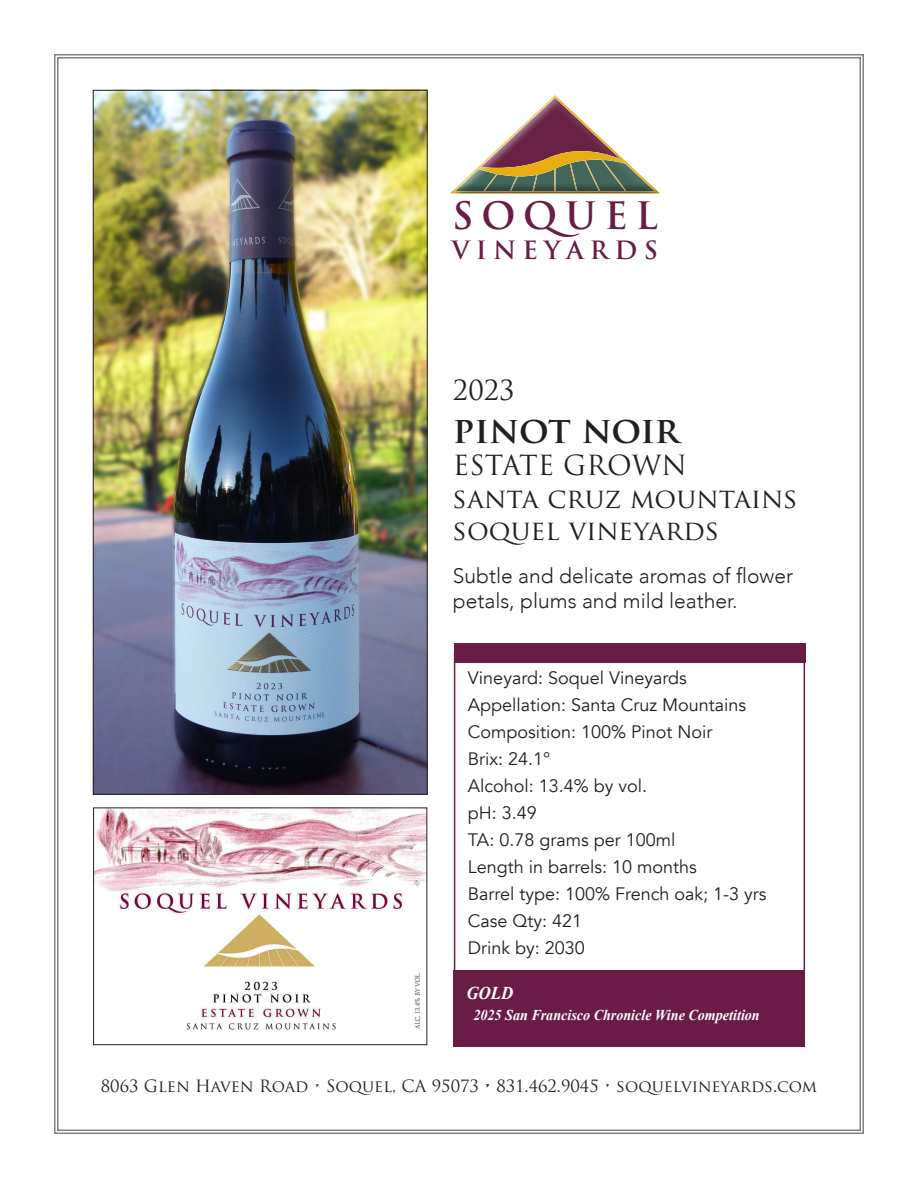
<style>
.page{position:relative;width:918px;height:1188px;background:#fff}
.page>*{position:absolute;margin:0;border:0;box-sizing:border-box;transform-origin:0 0}
.t1{font:700 36.75px "Trajan Pro";letter-spacing:.21em;color:#691d45}
.t2{font:700 36px "Trajan Pro";letter-spacing:-.01em;color:#231f20}
.t3{font:27px "Trajan Pro";color:#231f20}
.t4{font:700 24.6px "Trajan Pro";letter-spacing:.25em;color:#691d45}
.t5{font:300 21px/25.2px "Avenir";color:#231f20}
.t6{font:18px "Avenir";color:#231f20}
.t7{font:italic 700 18px "Times New Roman";color:#fff;scale:.94 1}
.t8{font:16.5px "Trajan Pro";color:#231f20}
.t9{font:italic 700 15px "Times New Roman";color:#fff;scale:.94 1}
.s1{font-weight:700}
</style>
<div class="page">
<img style="left:54px;top:54px;width:810px;height:1080px">
<div style="left:454px;top:643px;width:352px;height:19px;background:#691d45"></div>
<div style="left:448px;top:95px;width:213px;height:99px;background:#fff;opacity:.75"></div>
<div style="left:448px;top:150px;width:213px;height:44px;background:#231f20;opacity:.75"></div>
<div style="left:454px;top:970px;width:351px;height:77px;background:#691d45"></div>
<img style="left:95px;top:810px;width:330px;height:233px">
<div style="left:93px;top:808px;width:334px;height:237px;border:1px solid #231f20"></div>
<p class="t1" style="left:452px;top:193px;width:207px">SOQUEL</p>
<p class="t4" style="left:452px;top:235px;width:208px">VINEYARDS</p>
<p class="t3" style="left:453px;top:373px;width:63px">2023</p>
<p class="t2" style="left:453px;top:408px;width:228px">pinot noir</p>
<p class="t3" style="left:453px;top:449px;width:236px">ESTATE GROWN</p>
<p class="t3" style="left:453px;top:481px;width:346px">santa cruz mountains</p>
<p class="t3" style="left:453px;top:513px;width:268px">soquel vineyards</p>
<p class="t5" style="left:453px;top:563px;width:342px">Subtle and delicate aromas of flower petals, plums and mild leather.</p>
<p class="t6" style="left:468px;top:667px;width:220px">Vineyard: Soquel Vineyards</p>
<p class="t6" style="left:468px;top:694px;width:280px">Appellation: Santa Cruz Mountains</p>
<p class="t6" style="left:468px;top:721px;width:246px">Composition: 100% Pinot Noir</p>
<p class="t6" style="left:468px;top:748px;width:84px">Brix: 24.1°</p>
<p class="t6" style="left:468px;top:775px;width:181px">Alcohol: 13.4% by vol.</p>
<p class="t6" style="left:468px;top:802px;width:71px">pH: 3.49</p>
<p class="t6" style="left:468px;top:829px;width:209px">TA: 0.78 grams per 100ml</p>
<p class="t6" style="left:468px;top:856px;width:230px">Length in barrels: 10 months</p>
<p class="t6" style="left:468px;top:883px;width:300px">Barrel type: 100% French oak; 1-3 yrs</p>
<p class="t6" style="left:468px;top:910px;width:116px">Case Qty: 421</p>
<p class="t6" style="left:468px;top:937px;width:119px">Drink by: 2030</p>
<p class="t7" style="left:466px;top:980px;width:51px">GOLD</p>
<p class="t9" style="left:473px;top:1005px;width:306px">2025 San Francisco Chronicle Wine Competition</p>
<p class="t8" style="left:101px;top:1075px;width:718px">8063 Glen Haven Road • Soquel, CA 95073 <span class="s1">•</span> 831.462.9045 • soquelvineyards.com</p>
</div>
